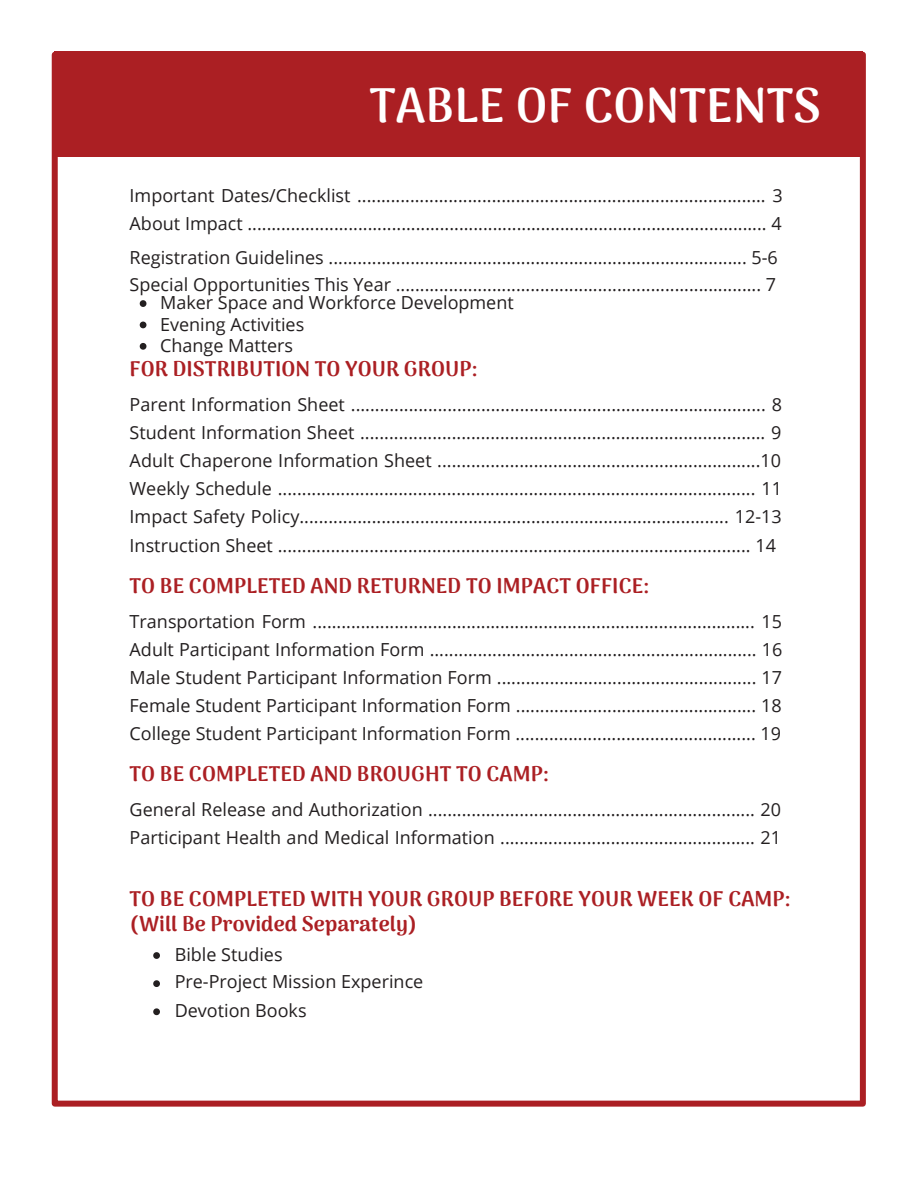
<style>
.page{position:relative;width:918px;height:1188px;background:#fff}
.page>*{position:absolute;margin:0;border:0;box-sizing:border-box;transform-origin:0 0}
.t1{font:900 48px "Arima Madurai";letter-spacing:.005em;color:#fff}
.t2{font:900 21px/24.8px "Arima Madurai";letter-spacing:.005em;color:#ab1f23}
.t3{font:18px/28.2px "Open Sans";color:#231f20}
.s1{font-weight:800}
</style>
<div class="page">
<div style="left:52px;top:52px;width:814px;height:1055px;border:6px solid #ab1f23"></div>
<div style="left:55px;top:52px;width:808px;height:105px;background:#ab1f23"></div>
<svg style="left:153px;top:952px;width:7px;height:7px"></svg>
<svg style="left:153px;top:980px;width:7px;height:7px"></svg>
<svg style="left:153px;top:1008px;width:7px;height:7px"></svg>
<svg style="left:140px;top:300px;width:6px;height:7px"></svg>
<svg style="left:140px;top:322px;width:6px;height:6px"></svg>
<svg style="left:140px;top:343px;width:6px;height:7px"></svg>
<h1 class="t1" style="left:369px;top:78px;width:453px"><span class="s1">TABLE OF</span> CONTENTS</h1>
<p class="t3" style="left:130px;top:181px;width:655px">Important Dates/Checklist ..................................................................................... 3<br>About Impact ............................................................................................................ 4</p>
<p class="t3" style="left:130px;top:244px;width:650px;line-height:27px">Registration Guidelines ....................................................................................... 5-6<br>Special Opportunities This Year ............................................................................ 7</p>
<p class="t3" style="left:160px;top:292px;width:355px;line-height:21.3px">Maker Space and Workforce Development<br>Evening Activities<br>Change Matters</p>
<p class="t2" style="left:130px;top:357px;width:349px">FOR DISTRIBUTION TO YOUR GROUP:</p>
<p class="t3" style="left:130px;top:390px;width:654px;text-align:justify">Parent Information Sheet ...................................................................................... 8<br>Student Information Sheet .................................................................................... 9<br>Adult Chaperone Information Sheet ...................................................................10<br>Weekly Schedule ................................................................................................... 11<br>Impact Safety Policy......................................................................................... 12-13<br>Instruction Sheet .................................................................................................. 14</p>
<p class="t2" style="left:130px;top:573px;width:521px">TO BE COMPLETED AND RETURNED TO IMPACT OFFICE:</p>
<p class="t3" style="left:130px;top:607px;width:654px;text-align:justify">Transportation Form ............................................................................................ 15<br>Adult Participant Information Form .................................................................... 16<br>Male Student Participant Information Form ...................................................... 17<br>Female Student Participant Information Form .................................................. 18<br>College Student Participant Information Form .................................................. 19</p>
<p class="t2" style="left:130px;top:762px;width:421px">TO BE COMPLETED AND BROUGHT TO CAMP:</p>
<p class="t3" style="left:130px;top:795px;width:653px">General Release and Authorization .................................................................... 20<br>Participant Health and Medical Information ..................................................... 21</p>
<p class="t2" style="left:130px;top:887px;width:663px">TO BE COMPLETED WITH YOUR GROUP BEFORE YOUR WEEK OF CAMP: (Will Be Provided Separately)</p>
<p class="t3" style="left:175px;top:940px;width:250px;line-height:27.2px">Bible Studies<br>Pre-Project Mission Experince</p>
<p class="t3" style="left:175px;top:996px;width:133px">Devotion Books</p>
</div>
